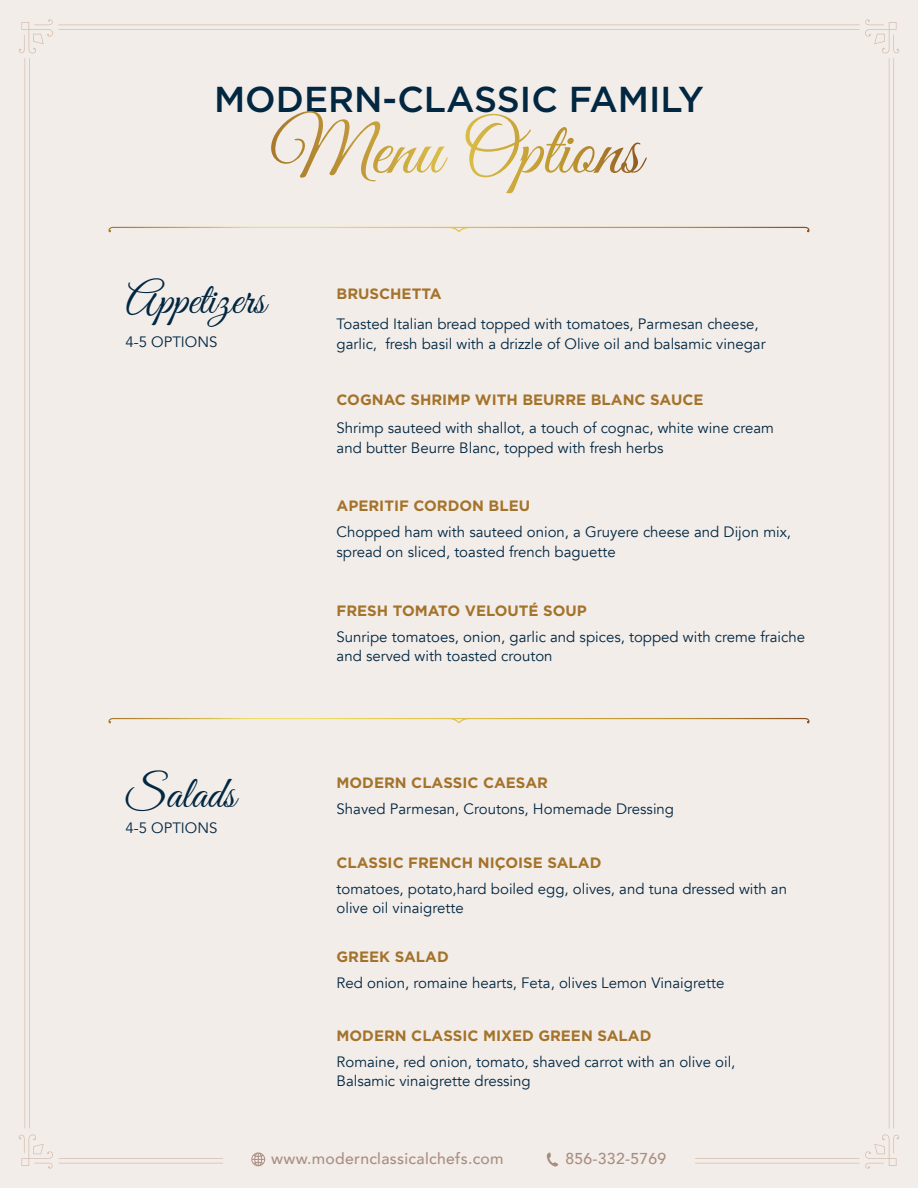
<style>
.page{position:relative;width:918px;height:1188px;background:#f3edea}
.page>*{position:absolute;margin:0;border:0;box-sizing:border-box;transform-origin:0 0}
.t1{font:45px "Great Vibes";color:#012741}
.t2{font:500 36px "Gotham";color:#012741}
.t3{font:500 15.75px "Avenir";letter-spacing:.02em;color:#a98e81}
.t4{font:15px/19.5px "Avenir";color:#012741}
.t5{font:700 15px "Gotham";color:#a4732a}
</style>
<div class="page">
<hr style="left:29px;top:58px;width:1px;height:1071px;background:#d6bfb0">
<hr style="left:24px;top:58px;width:1px;height:1071px;background:#d6bfb0">
<hr style="left:893px;top:58px;width:1px;height:1071px;background:#d6bfb0">
<hr style="left:889px;top:58px;width:1px;height:1071px;background:#d6bfb0">
<svg style="left:19px;top:19px;width:880px;height:35px"></svg>
<svg style="left:271px;top:111px;width:177px;height:71px"></svg>
<svg style="left:465px;top:113px;width:182px;height:80px"></svg>
<svg style="left:108px;top:227px;width:702px;height:5px"></svg>
<svg style="left:19px;top:1134px;width:880px;height:35px"></svg>
<svg style="left:108px;top:718px;width:702px;height:5px"></svg>
<h2 class="t2" style="left:214px;top:76px;width:491px">MODERN-CLASSIC FAMILY</h2>
<h1 class="t1" style="left:126px;top:275px;width:141px">Appetizers</h1>
<p class="t5" style="left:337px;top:284px;width:107px">BRUSCHETTA</p>
<p class="t4" style="left:337px;top:315px;width:431px">Toasted Italian bread topped with tomatoes, Parmesan cheese, garlic, fresh basil with a drizzle of Olive oil and balsamic vinegar</p>
<p class="t4" style="left:125px;top:332px;width:94px">4-5 OPTIONS</p>
<p class="t5" style="left:337px;top:390px;width:368px">COGNAC SHRIMP WITH BEURRE BLANC SAUCE</p>
<p class="t4" style="left:337px;top:419px;width:439px">Shrimp sauteed with shallot, a touch of cognac, white wine cream and butter Beurre Blanc, topped with fresh herbs</p>
<p class="t5" style="left:337px;top:496px;width:195px">APERITIF CORDON BLEU</p>
<p class="t4" style="left:337px;top:522px;width:456px">Chopped ham with sauteed onion, a Gruyere cheese and Dijon mix, spread on sliced, toasted french baguette</p>
<p class="t5" style="left:337px;top:601px;width:252px">FRESH TOMATO VELOUTÉ SOUP</p>
<p class="t4" style="left:337px;top:627px;width:470px">Sunripe tomatoes, onion, garlic and spices, topped with creme fraiche and served with toasted crouton</p>
<h1 class="t1" style="left:126px;top:769px;width:111px">Salads</h1>
<p class="t5" style="left:337px;top:773px;width:213px">MODERN CLASSIC CAESAR</p>
<p class="t4" style="left:125px;top:818px;width:94px">4-5 OPTIONS</p>
<p class="t4" style="left:337px;top:800px;width:339px">Shaved Parmesan, Croutons, Homemade Dressing</p>
<p class="t5" style="left:337px;top:852px;width:266px">CLASSIC FRENCH NIÇOISE SALAD</p>
<p class="t4" style="left:337px;top:879px;width:452px">tomatoes, potato,hard boiled egg, olives, and tuna dressed with an olive oil vinaigrette</p>
<p class="t5" style="left:337px;top:947px;width:114px">GREEK SALAD</p>
<p class="t4" style="left:337px;top:973px;width:389px">Red onion, romaine hearts, Feta, olives Lemon Vinaigrette</p>
<p class="t5" style="left:337px;top:1025px;width:316px">MODERN CLASSIC MIXED GREEN SALAD</p>
<p class="t4" style="left:337px;top:1052px;width:400px">Romaine, red onion, tomato, shaved carrot with an olive oil,<br>Balsamic vinaigrette dressing</p>
<p class="t3" style="left:271px;top:1145px;width:234px">www.modernclassicalchefs.com</p>
<p class="t3" style="left:565px;top:1145px;width:102px">856-332-5769</p>
</div>
